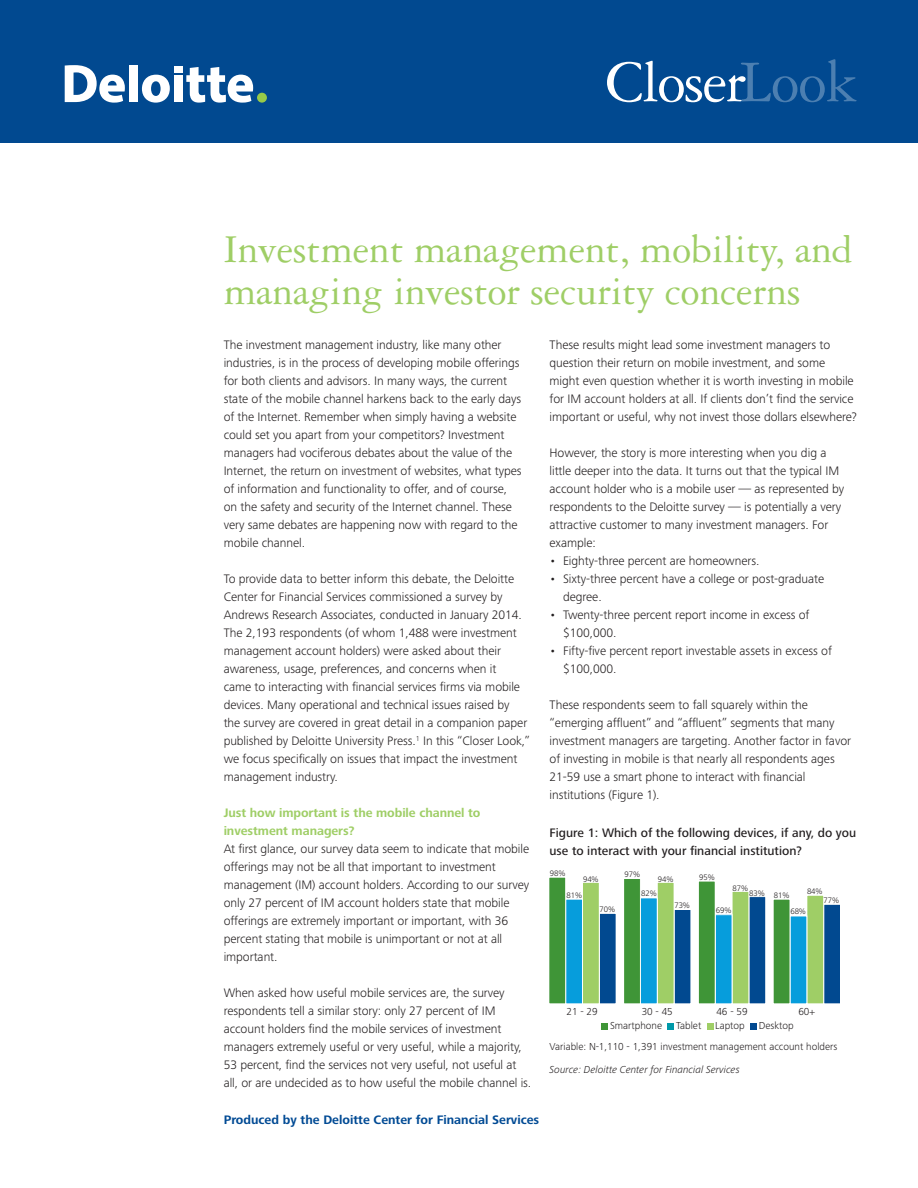
<style>
.page{position:relative;width:918px;height:1188px;background:#fff}
.page>*{position:absolute;margin:0;border:0;box-sizing:border-box;transform-origin:0 0}
.t1{font:62.85px "Garamond 3 LT Std";letter-spacing:-.03em;color:#fff}
.t2{font:42px/42px "Garamond 3 LT Std";letter-spacing:-.005em;color:#9fce66}
.t3{font:300 12.75px/18px "Frutiger Next Pro";letter-spacing:-.005em;color:#231f20}
.t4{font:500 12.75px/18px "Frutiger Next Pro";color:#231f20}
.t5{font:700 12.75px/18px "Frutiger Next Pro";letter-spacing:-.005em;color:#9fce66}
.Subhead_styles_B_Sub{font:700 12.75px "Frutiger Next Pro";color:#014a94}
.t6{font:300 10.5px "Frutiger Next Pro";color:#231f20}
.t7{font:italic 300 10.5px "Frutiger Next Pro";color:#231f20}
.t8{font:300 8.25px "Frutiger Next Pro";letter-spacing:-.01em;color:#231f20}
</style>
<div class="page">
<div style="left:0;top:0;width:918px;height:143px;background:#014990"></div>
<div style="left:129px;top:66px;width:9px;height:36px;background:#fff"></div>
<svg style="left:142px;top:75px;width:28px;height:28px"></svg>
<div style="left:174px;top:75px;width:9px;height:27px;background:#fff"></div>
<div style="left:174px;top:66px;width:9px;height:7px;background:#fff"></div>
<svg style="left:186px;top:67px;width:67px;height:36px"></svg>
<div style="left:257px;top:93px;width:10px;height:10px;background:#97ca49;border-radius:50%"></div>
<svg style="left:65px;top:65px;width:60px;height:38px"></svg>
<div style="left:599px;top:913px;width:17px;height:91px;background:#014990"></div>
<div style="left:599px;top:913px;width:18px;height:91px;border:1px solid #fff"></div>
<div style="left:674px;top:910px;width:17px;height:94px;background:#014990"></div>
<div style="left:674px;top:909px;width:17px;height:95px;border:1px solid #fff"></div>
<div style="left:749px;top:897px;width:17px;height:107px;background:#014990"></div>
<div style="left:749px;top:896px;width:17px;height:108px;border:1px solid #fff"></div>
<div style="left:824px;top:904px;width:16px;height:100px;background:#014990"></div>
<div style="left:823px;top:904px;width:18px;height:100px;border:1px solid #fff"></div>
<div style="left:582px;top:882px;width:17px;height:122px;background:#9fce66"></div>
<div style="left:582px;top:882px;width:18px;height:122px;border:1px solid #fff"></div>
<div style="left:657px;top:882px;width:17px;height:122px;background:#9fce66"></div>
<div style="left:732px;top:891px;width:17px;height:113px;background:#9fce66"></div>
<div style="left:732px;top:891px;width:17px;height:113px;border:1px solid #fff"></div>
<div style="left:807px;top:895px;width:17px;height:109px;background:#9fce66"></div>
<div style="left:806px;top:895px;width:18px;height:109px;border:1px solid #fff"></div>
<div style="left:566px;top:899px;width:16px;height:105px;background:#069ddc"></div>
<div style="left:565px;top:899px;width:18px;height:105px;border:1px solid #fff"></div>
<div style="left:640px;top:898px;width:17px;height:106px;background:#069ddc"></div>
<div style="left:640px;top:897px;width:18px;height:107px;border:1px solid #fff"></div>
<div style="left:715px;top:915px;width:17px;height:89px;background:#069ddc"></div>
<div style="left:790px;top:916px;width:17px;height:88px;background:#069ddc"></div>
<div style="left:790px;top:916px;width:17px;height:88px;border:1px solid #fff"></div>
<div style="left:549px;top:877px;width:17px;height:127px;background:#3f9537"></div>
<div style="left:548px;top:877px;width:18px;height:127px;border:1px solid #fff"></div>
<div style="left:624px;top:878px;width:16px;height:126px;background:#3f9537"></div>
<div style="left:623px;top:878px;width:18px;height:126px;border:1px solid #fff"></div>
<div style="left:698px;top:881px;width:17px;height:123px;background:#3f9537"></div>
<div style="left:698px;top:881px;width:18px;height:123px;border:1px solid #fff"></div>
<div style="left:773px;top:899px;width:17px;height:105px;background:#3f9537"></div>
<div style="left:750px;top:1023px;width:7px;height:6px;background:#014990"></div>
<svg style="left:707px;top:1023px;width:6px;height:6px"></svg>
<div style="left:667px;top:1023px;width:7px;height:6px;background:#0099a9"></div>
<svg style="left:601px;top:1023px;width:6px;height:6px"></svg>
<p class="t1" style="left:605px;top:48px;width:253px">CloserLook</p>
<p class="t2" style="left:224px;top:229px;width:631px">Investment management, mobility, and managing investor security concerns</p>
<p class="t3" style="left:224px;top:336px;width:299px">The investment management industry, like many other industries, is in the process of developing mobile offerings for both clients and advisors. In many ways, the current state of the mobile channel harkens back to the early days of the Internet. Remember when simply having a website could set you apart from your competitors? Investment managers had vociferous debates about the value of the Internet, the return on investment of websites, what types of information and functionality to offer, and of course, on the safety and security of the Internet channel. These very same debates are happening now with regard to the mobile channel.</p>
<p class="t3" style="left:224px;top:570px;width:308px">To provide data to better inform this debate, the Deloitte Center for Financial Services commissioned a survey by Andrews Research Associates, conducted in January 2014.<br>The 2,193 respondents (of whom 1,488 were investment management account holders) were asked about their awareness, usage, preferences, and concerns when it<br>came to interacting with financial services firms via mobile devices. Many operational and technical issues raised by<br>the survey are covered in great detail in a companion paper published by Deloitte University Press.<sup>1</sup> In this “Closer Look,” we focus specifically on issues that impact the investment management industry.</p>
<p class="t5" style="left:224px;top:804px;width:258px">Just how important is the mobile channel to investment managers?</p>
<p class="t3" style="left:224px;top:840px;width:307px">At first glance, our survey data seem to indicate that mobile offerings may not be all that important to investment management (IM) account holders. According to our survey only 27 percent of IM account holders state that mobile offerings are extremely important or important, with 36 percent stating that mobile is unimportant or not at all important.</p>
<p class="t3" style="left:224px;top:984px;width:309px">When asked how useful mobile services are, the survey respondents tell a similar story: only 27 percent of IM account holders find the mobile services of investment managers extremely useful or very useful, while a majority, 53 percent, find the services not very useful, not useful at all, or are undecided as to how useful the mobile channel is.</p>
<p class="Subhead_styles_B_Sub" style="left:224px;top:1112px;width:317px">Produced by the Deloitte Center for Financial Services</p>
<p class="t3" style="left:550px;top:336px;width:309px">These results might lead some investment managers to question their return on mobile investment, and some might even question whether it is worth investing in mobile for IM account holders at all. If clients don’t find the service important or useful, why not invest those dollars elsewhere?</p>
<p class="t3" style="left:550px;top:444px;width:296px">However, the story is more interesting when you dig a little deeper into the data. It turns out that the typical IM account holder who is a mobile user — as represented by respondents to the Deloitte survey — is potentially a very attractive customer to many investment managers. For example:</p>
<p class="t3" style="left:550px;top:552px;width:211px">• Eighty-three percent are homeowners.</p>
<p class="t3" style="left:563px;top:570px;width:263px;text-indent:-14px">• Sixty-three percent have a college or post-graduate degree.</p>
<p class="t3" style="left:563px;top:606px;width:248px;text-indent:-14px">• Twenty-three percent report income in excess of $100,000.</p>
<p class="t3" style="left:563px;top:642px;width:270px;text-indent:-14px">• Fifty-five percent report investable assets in excess of $100,000.</p>
<p class="t3" style="left:550px;top:696px;width:303px">These respondents seem to fall squarely within the “emerging affluent” and “affluent” segments that many investment managers are targeting. Another factor in favor of investing in mobile is that nearly all respondents ages 21-59 use a smart phone to interact with financial institutions (Figure 1).</p>
<p class="t4" style="left:550px;top:824px;width:308px">Figure 1: Which of the following devices, if any, do you use to interact with your financial institution?</p>
<p class="t8" style="left:550px;top:868px;width:17px">98%</p>
<p class="t8" style="left:583px;top:874px;width:17px">94%</p>
<p class="t8" style="left:625px;top:870px;width:17px">97%</p>
<p class="t8" style="left:658px;top:874px;width:17px">94%</p>
<p class="t8" style="left:699px;top:873px;width:17px">95%</p>
<p class="t8" style="left:566px;top:891px;width:17px">81%</p>
<p class="t8" style="left:600px;top:905px;width:17px">70%</p>
<p class="t8" style="left:641px;top:889px;width:17px">82%</p>
<p class="t8" style="left:674px;top:900px;width:17px">73%</p>
<p class="t8" style="left:733px;top:883px;width:17px">87%</p>
<p class="t8" style="left:749px;top:890px;width:42px">83% 81%</p>
<p class="t8" style="left:807px;top:886px;width:17px">84%</p>
<p class="t8" style="left:824px;top:896px;width:17px">77%</p>
<p class="t8" style="left:716px;top:905px;width:17px">69%</p>
<p class="t8" style="left:790px;top:907px;width:17px">68%</p>
<p class="t6" style="left:567px;top:1005px;width:33px">21 - 29</p>
<p class="t6" style="left:642px;top:1005px;width:33px">30 - 45</p>
<p class="t6" style="left:716px;top:1005px;width:33px">46 - 59</p>
<p class="t6" style="left:798px;top:1005px;width:18px">60+</p>
<p class="t6" style="left:610px;top:1019px;width:54px">Smartphone</p>
<p class="t6" style="left:676px;top:1019px;width:27px">Tablet</p>
<p class="t6" style="left:715px;top:1019px;width:31px">Laptop</p>
<p class="t6" style="left:759px;top:1019px;width:36px">Desktop</p>
<p class="t6" style="left:550px;top:1040px;width:289px">Variable: N-1,110 - 1,391 investment management account holders</p>
<p class="t7" style="left:550px;top:1064px;width:192px">Source: Deloitte Center for Financial Services</p>
</div>
